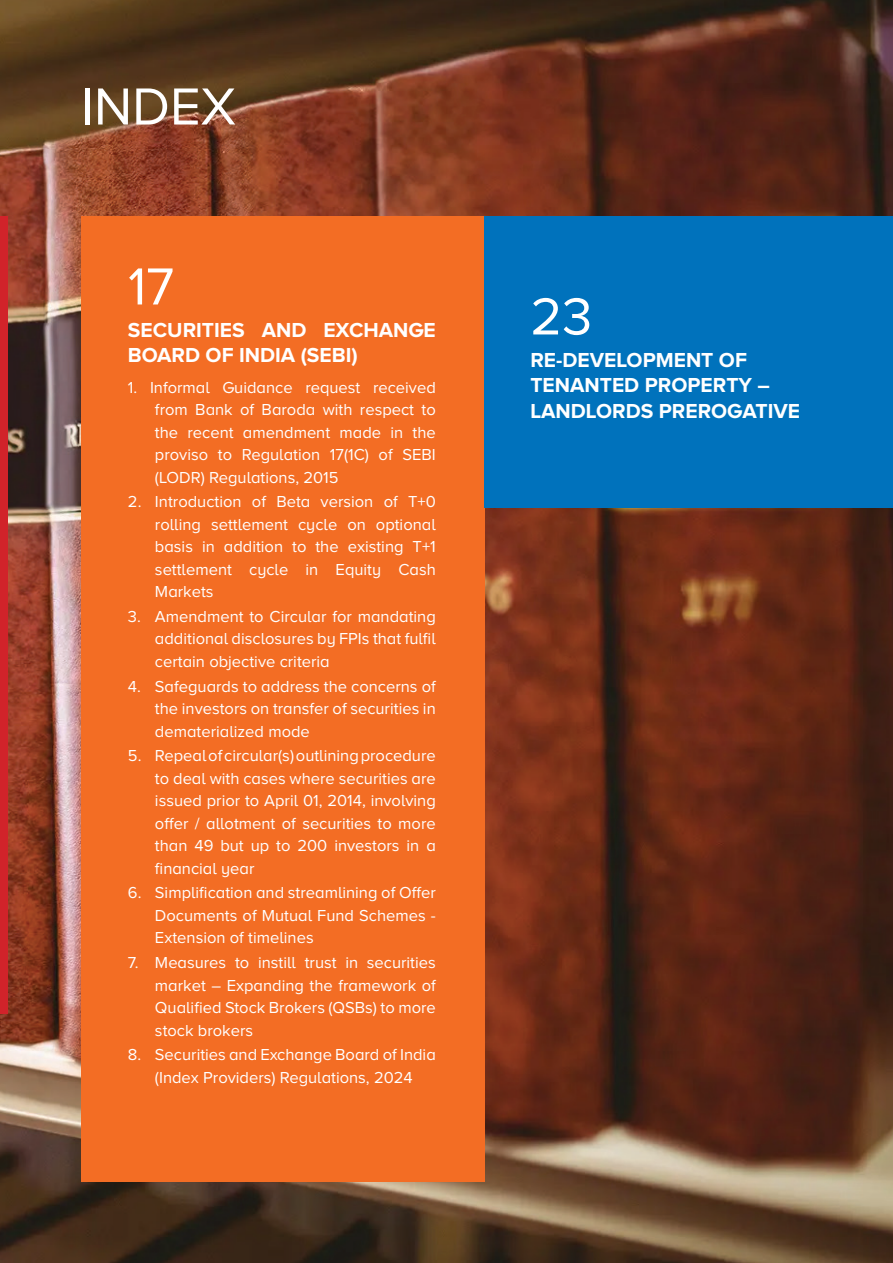
<style>
.page{position:relative;width:893px;height:1263px;background:#fff}
.page>*{position:absolute;margin:0;border:0;box-sizing:border-box;transform-origin:0 0}
.t1{font:54px "Proxima Nova A";color:#fff}
.t2{font:700 21px/25.2px "Proxima Nova A";color:#fff}
.Hanging_Indent{font:16.5px/22.5px "Proxima Nova A";color:#fff;text-align:justify}
</style>
<div class="page">
<img style="left:0;top:0;width:893px;height:1263px">
<div style="left:0;top:216px;width:8px;height:797px;background:#d1232a"></div>
<div style="left:81px;top:216px;width:403px;height:966px;background:#f36d24"></div>
<div style="left:484px;top:216px;width:409px;height:292px;background:#0072bc"></div>
<p class="t1" style="left:81px;top:76px;width:156px">INDEX</p>
<p class="t1" style="left:128px;top:256px;width:48px">17</p>
<p class="t2" style="left:128px;top:317px;width:309px">SECURITIES AND EXCHANGE<br>BOARD OF INDIA (SEBI)</p>
<p class="Hanging_Indent" style="left:155px;top:376px;width:282px;text-indent:-27px">1. Informal Guidance request received from Bank of Baroda with respect to the recent amendment made in the proviso to Regulation 17(1C) of SEBI (LODR) Regulations, 2015</p>
<p class="Hanging_Indent" style="left:155px;top:490px;width:282px;text-indent:-27px">2. Introduction of Beta version of T+0 rolling settlement cycle on optional basis in addition to the existing T+1 settlement cycle in Equity Cash Markets</p>
<p class="Hanging_Indent" style="left:155px;top:605px;width:282px;text-indent:-27px">3. Amendment to Circular for mandating additional disclosures by FPIs that fulfil certain objective criteria</p>
<p class="Hanging_Indent" style="left:155px;top:674px;width:282px;text-indent:-27px">4. Safeguards to address the concerns of the investors on transfer of securities in dematerialized mode</p>
<p class="Hanging_Indent" style="left:155px;top:744px;width:282px;text-indent:-27px">5. Repeal of circular(s) outlining procedure to deal with cases where securities are issued prior to April 01, 2014, involving offer / allotment of securities to more than 49 but up to 200 investors in a financial year</p>
<p class="Hanging_Indent" style="left:155px;top:881px;width:282px;text-indent:-27px">6. Simplification and streamlining of Offer Documents of Mutual Fund Schemes - Extension of timelines</p>
<p class="Hanging_Indent" style="left:155px;top:951px;width:282px;text-indent:-27px">7. Measures to instill trust in securities market – Expanding the framework of Qualified Stock Brokers (QSBs) to more stock brokers</p>
<p class="Hanging_Indent" style="left:128px;top:1043px;width:309px;text-align:center">8. Securities and Exchange Board of India (Index Providers) Regulations, 2024</p>
<p class="t1" style="left:530px;top:286px;width:63px">23</p>
<p class="t2" style="left:530px;top:347px;width:271px">RE-DEVELOPMENT OF<br>TENANTED PROPERTY –<br>LANDLORDS PREROGATIVE</p>
</div>
